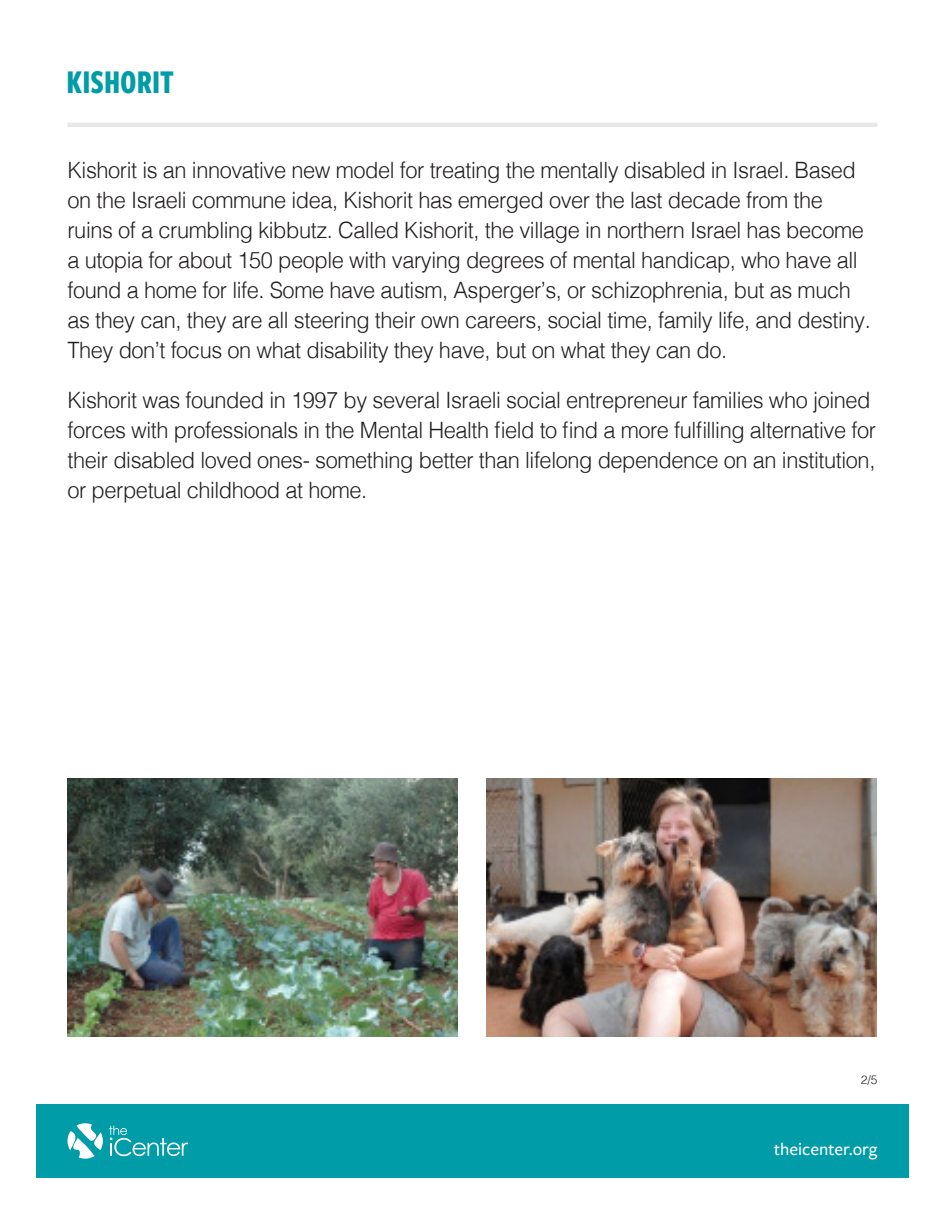
<style>
.page{position:relative;width:945px;height:1215px;background:#fff}
.page>*{position:absolute;margin:0;border:0;box-sizing:border-box;transform-origin:0 0}
.t1{font:700 34.5px "Freight Sans Cmp Pro";color:#009ca8}
.t2{font:300 22.5px/30px "Helvetica";letter-spacing:-.02em;color:#231f20}
.t3{font:500 18px "Freight Sans Pro";color:#fff}
.t4{font:300 12px "Helvetica";color:#231f20}
</style>
<div class="page">
<div style="left:36px;top:1104px;width:873px;height:74px;background:#009ca8"></div>
<svg style="left:67px;top:1123px;width:36px;height:36px"></svg>
<svg style="left:109px;top:1126px;width:79px;height:30px"></svg>
<hr style="left:68px;top:123px;width:810px;height:4px;background:#e7e8e8">
<img style="left:68px;top:778px;width:390px;height:258px">
<img style="left:486px;top:778px;width:391px;height:258px">
<p class="t1" style="left:67px;top:58px;width:109px">KISHORIT</p>
<p class="t2" style="left:68px;top:153px;width:805px">Kishorit is an innovative new model for treating the mentally disabled in Israel. Based on the Israeli commune idea, Kishorit has emerged over the last decade from the ruins of a crumbling kibbutz. Called Kishorit, the village in northern Israel has become a utopia for about 150 people with varying degrees of mental handicap, who have all found a home for life. Some have autism, Asperger’s, or schizophrenia, but as much as they can, they are all steering their own careers, social time, family life, and destiny.<br>They don’t focus on what disability they have, but on what they can do.</p>
<p class="t2" style="left:68px;top:383px;width:810px">Kishorit was founded in 1997 by several Israeli social entrepreneur families who joined forces with professionals in the Mental Health field to find a more fulfilling alternative for their disabled loved ones- something better than lifelong dependence on an institution, or perpetual childhood at home.</p>
<p class="t4" style="left:861px;top:1069px;width:18px">2/5</p>
<p class="t3" style="left:774px;top:1137px;width:105px">theicenter.org</p>
</div>
